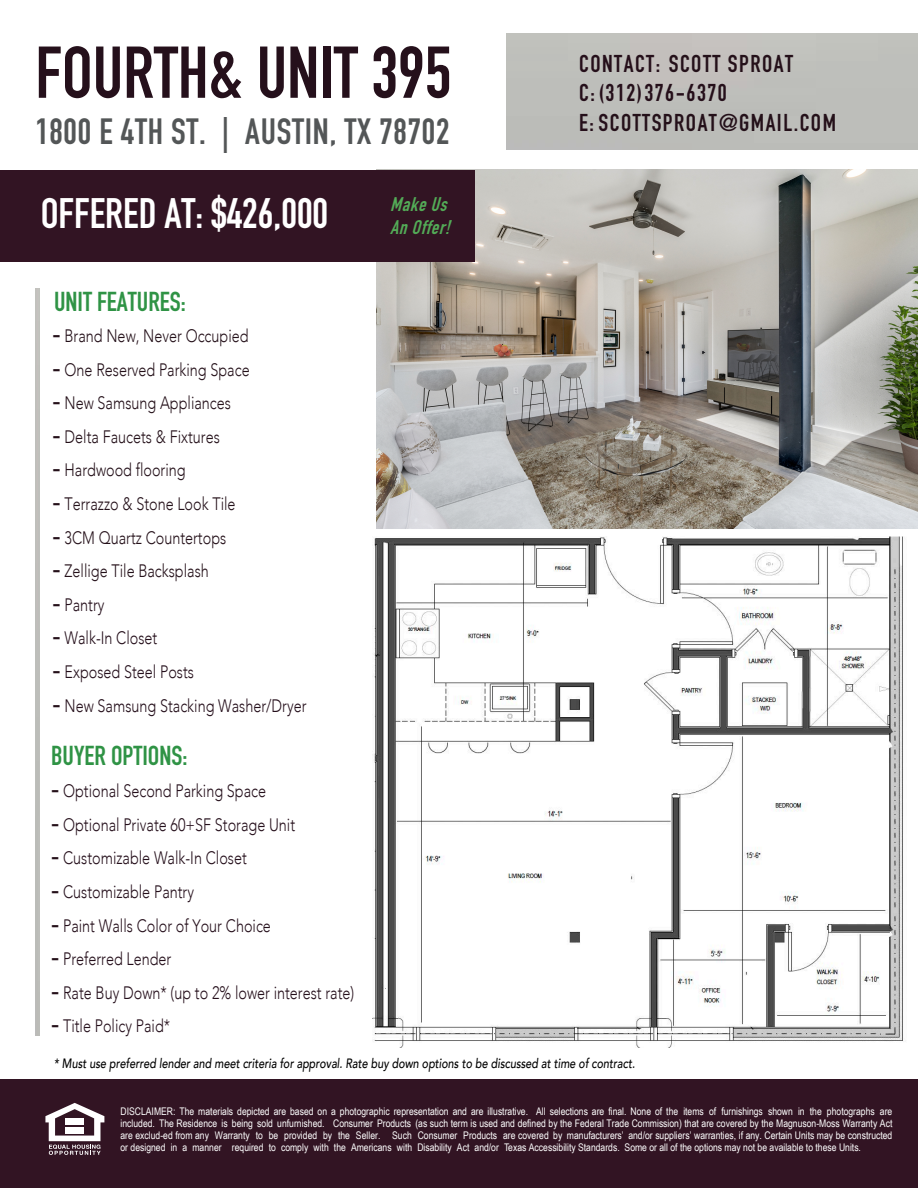
<style>
.page{position:relative;width:918px;height:1188px;background:#fff}
.page>*{position:absolute;margin:0;border:0;box-sizing:border-box;transform-origin:0 0}
.t1{font:700 72px "DIN Condensed";color:#25101b}
.t2{font:700 42px "DIN Condensed";color:#fff}
.t3{font:700 36px "DIN Condensed";letter-spacing:.02em;color:#535657}
.t4{font:700 27px "DIN Condensed";color:#2f9345}
.t5{font:700 24px/29.5px "DIN Condensed";letter-spacing:.06em;color:#241019}
.t6{font:italic 700 19.5px/23.4px "DIN Condensed";color:#53ab57}
.t7{font:300 18px "Avenir";color:#250f1b;scale:.8 1}
.t8{font:300 18px "Avenir";color:#241019;scale:.8 1}
.t9{font:italic 500 13.5px "Avenir";color:#000;scale:.8 1}
.t10{font:10.5px/11.9px "Arial Narrow";color:#fff;text-align:justify}
.s1{font-style:inherit}
.s2{font-family:"DIN Condensed";font-weight:700;font-size:21px}
.s3{font-family:"DIN Condensed";font-weight:700;font-size:21px;color:#241019}
.s4{color:#250f1a}
</style>
<div class="page">
<img style="left:376px;top:169px;width:542px;height:359px">
<div style="left:0;top:1080px;width:918px;height:108px;background:#321423"></div>
<svg style="left:45px;top:1103px;width:59px;height:52px"></svg>
<div style="left:66px;top:1118px;width:18px;height:6px;background:#fff"></div>
<div style="left:66px;top:1127px;width:18px;height:6px;background:#fff"></div>
<div style="left:0;top:170px;width:475px;height:92px;background:#321423"></div>
<img style="left:373px;top:537px;width:530px;height:510px">
<p class="t1" style="left:35px;top:24px;width:418px">FOURTH&amp; UNIT <span class="s1">3</span>9<span class="s1">5</span></p>
<p class="t3" style="left:35px;top:107px;width:416px">1800 E 4TH ST. | AUSTIN, TX 78702</p>
<h2 class="t2" style="left:41px;top:185px;width:289px">OFFERED AT: <span class="s1">$426</span>,000</h2>
<h3 class="t4" style="left:54px;top:283px;width:133px">UNIT FEATURES:</h3>
<h3 class="t8" style="left:53px;top:325px;width:247px"><span class="s2">-</span> Brand New, Never Occupied</h3>
<h3 class="t8" style="left:53px;top:359px;width:248px"><span class="s2">-</span> One Reserved Parking Space</h3>
<h3 class="t8" style="left:53px;top:392px;width:225px"><span class="s2">-</span> New Samsung Appliances</h3>
<h3 class="t8" style="left:53px;top:426px;width:211px"><span class="s2">-</span> Delta Faucets &amp; Fixtures</h3>
<h3 class="t8" style="left:53px;top:459px;width:168px"><span class="s2">-</span> Hardwood flooring</h3>
<h3 class="t8" style="left:53px;top:493px;width:230px"><span class="s2">-</span> Terrazzo &amp; Stone Look Tile</h3>
<h3 class="t8" style="left:53px;top:527px;width:219px"><span class="s2">-</span> 3CM Quartz Countertops</h3>
<h3 class="t8" style="left:53px;top:560px;width:197px"><span class="s2">-</span> Zellige Tile Backsplash</h3>
<h3 class="t7" style="left:53px;top:594px;width:67px"><span class="s3">-</span> Pantry</h3>
<h3 class="t7" style="left:53px;top:627px;width:133px"><span class="s3">-</span> Walk-In Closet</h3>
<h3 class="t7" style="left:53px;top:661px;width:178px"><span class="s3">-</span> Exposed Steel Posts</h3>
<h3 class="t7" style="left:53px;top:695px;width:319px"><span class="s3">-</span> New Samsung Stacking Washer/Dryer</h3>
<h3 class="t4" style="left:51px;top:737px;width:138px"><span class="s1">BUYER</span> OPTIONS:</h3>
<h3 class="t7" style="left:51px;top:780px;width:270px"><span class="s3">-</span> Optional Second Parking Space</h3>
<h3 class="t7" style="left:51px;top:814px;width:307px"><span class="s3">-</span> Optional Private 60+SF Storage Unit</h3>
<h3 class="t7" style="left:51px;top:848px;width:246px"><span class="s3">-</span> Customizable Walk-In Closet</h3>
<h3 class="t7" style="left:51px;top:881px;width:180px"><span class="s3">-</span> Customizable Pantry</h3>
<h3 class="t7" style="left:51px;top:915px;width:276px"><span class="s3">-</span> Paint Walls Color of Your Choice</h3>
<h3 class="t7" style="left:51px;top:948px;width:152px"><span class="s3">-</span> Preferred Lender</h3>
<h3 class="t7" style="left:51px;top:982px;width:381px"><span class="s3">-</span> Rate Buy Down* (up to 2% lower interest rate)</h3>
<h3 class="t7" style="left:51px;top:1016px;width:151px"><span class="s3">-</span> Title Policy Paid*</h3>
<h3 class="t6" style="left:390px;top:192px;width:68px">Make Us<br><span class="s1">A</span>nOffer!</h3>
<h3 class="t5" style="left:579px;top:48px;width:258px"><span class="s4">CONTACT:</span> SCOTT SPROAT<br><span class="s4">C:(312)376-6370<br>E: S</span>COTTSPROAT@GMAIL.COM</h3>
<p class="t9" style="left:54px;top:1055px;width:728px">* Must use preferred lender and meet criteria for approval. Rate buy down options to be discussed at time of contract.</p>
<p class="t10" style="left:121px;top:1105px;width:773px">DISCLAIMER: The materials depicted are based on a photographic representation and are illustrative. All selections are final. None of the items of furnishings shown in the photographs are included. The Residence is being sold unfurnished. Consumer Products (as such term is used and defined by the Federal Trade Commission) that are covered by the Magnuson-Moss Warranty Act are exclud-ed from any Warranty to be provided by the Seller. Such Consumer Products are covered by manufacturers’ and/or suppliers’ warranties, if any. Certain Units may be constructed or designed in a manner required to comply with the Americans with Disability Act and/or Texas Accessibility Standards. Some or all of the options may not be available to these Units.</p>
</div>
